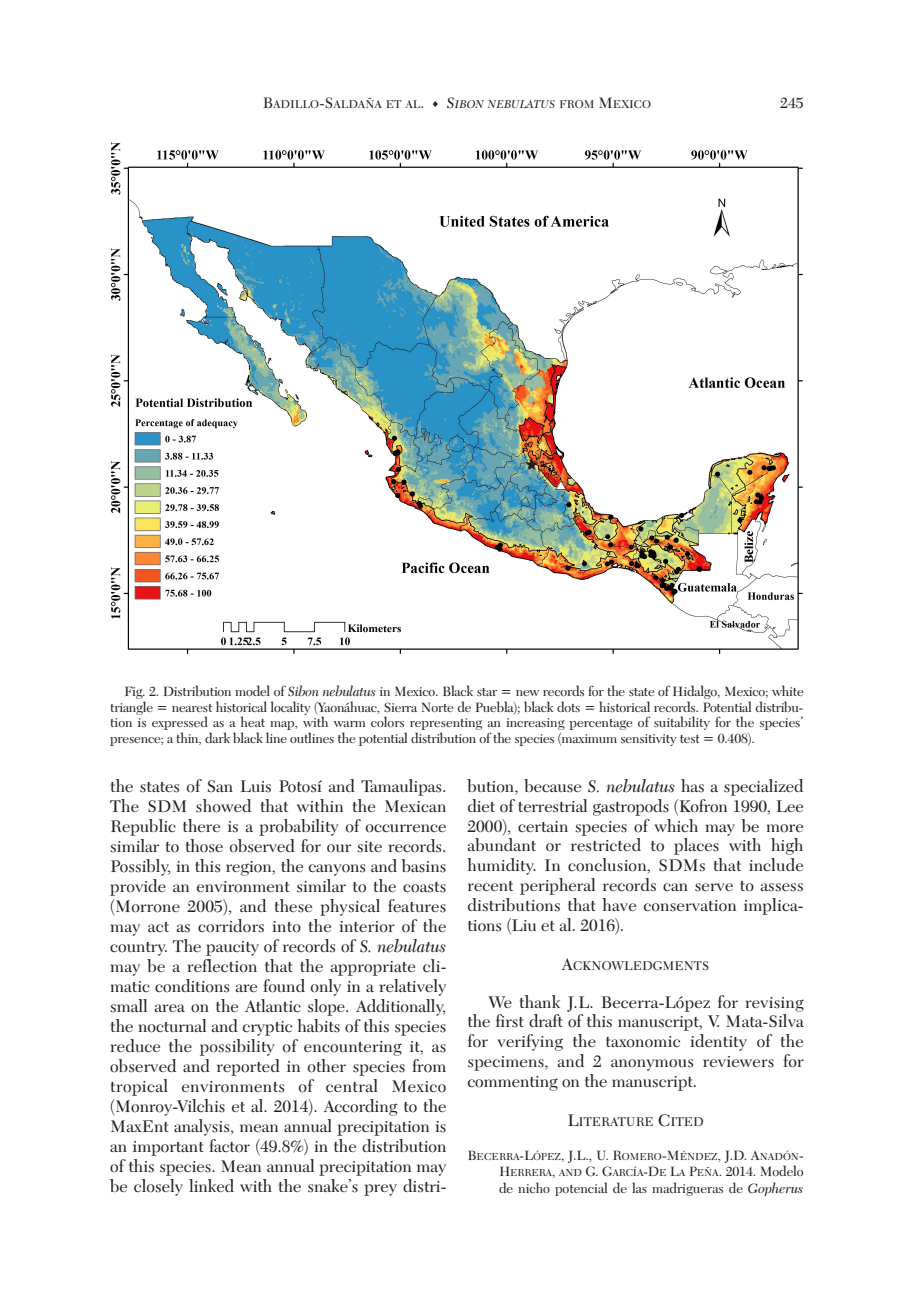
<style>
.page{position:relative;width:914px;height:1292px;background:#fff}
.page>*{position:absolute;margin:0;border:0;box-sizing:border-box;transform-origin:0 0}
.t1{font:17.5px/19.9px "Transitional 511 BT";color:#231f20;text-align:justify}
.t2{font:15.75px "Transitional 511 BT";color:#231f20}
.t3{font:14px/15.8px "Transitional 511 BT";letter-spacing:-.015em;color:#231f20}
.t4{font:13.12px "Transitional 511 BT";color:#231f20}
.t5{font:11.9px "Transitional 511 BT";color:#231f20}
.t6{font:10.5px "Transitional 511 BT";color:#231f20}
.s1{font-size:15.75px}
.s2{font-style:italic;font-size:15.75px}
.s3{font-style:italic}
.s4{font-size:17.5px}
.s5{font-size:14px}
.s6{font-size:10.5px}
</style>
<div class="page">
<img style="left:110px;top:142px;width:693px;height:512px">
<svg style="left:525px;top:458px;width:13px;height:12px"></svg>
<svg style="left:555px;top:480px;width:12px;height:10px"></svg>
<p class="t5" style="left:263px;top:99px;width:390px"><span class="s1">B</span>ADILLO<span class="s1">-S</span>ALDAÑA ET AL<span class="s1">.</span> ♦ <span class="s2">S</span><span class="s3">IBON NEBULATUS</span> FROM <span class="s1">M</span>EXICO</p>
<p class="t2" style="left:780px;top:96px;width:25px">245</p>
<p class="t3" style="left:110px;top:684px;width:695px;text-align:justify;text-indent:14px">Fig. 2. Distribution model of <span class="s3">Sibon nebulatus</span> in Mexico. Black star = new records for the state of Hidalgo, Mexico; white triangle = nearest historical locality (Yaonáhuac, Sierra Norte de Puebla); black dots = historical records. Potential distribu&shy;tion is expressed as a heat map, with warm colors representing an increasing percentage of suitability for the species’ presence; a thin, dark black line outlines the potential distribution of the species (maximum sensitivity test = 0.408).</p>
<p class="t1" style="left:110px;top:777px;width:338px">the states of San Luis Potosí and Tamaulipas.<br>The SDM showed that within the Mexican Republic there is a probability of occurrence similar to those observed for our site records.<br>Possibly, in this region, the canyons and basins provide an environment similar to the coasts (Morrone 2005), and these physical features may act as corridors into the interior of the country. The paucity of records of <span class="s3">S. nebulatus </span>may be a reflection that the appropriate cli&shy;matic conditions are found only in a relatively small area on the Atlantic slope. Additionally, the nocturnal and cryptic habits of this species reduce the possibility of encountering it, as observed and reported in other species from tropical environments of central Mexico (Monroy-Vilchis et al. 2014). According to the MaxEnt analysis, mean annual precipitation is an important factor (49.8%) in the distribution of this species. Mean annual precipitation may be closely linked with the snake’s prey distri -</p>
<p class="t1" style="left:467px;top:777px;width:338px">bution, because <span class="s3">S. nebulatus</span> has a specialized diet of terrestrial gastropods (Kofron 1990, Lee 2000), certain species of which may be more abundant or restricted to places with high humidity. In conclusion, SDMs that include recent peripheral records can serve to assess distributions that have conservation implica&shy;tions (Liu et al. 2016).</p>
<p class="t4" style="left:562px;top:960px;width:149px"><span class="s4">A</span>CKNOWLEDGMENTS</p>
<p class="t1" style="left:467px;top:993px;width:337px;text-indent:21px">We thank J.L. Becerra-López for revising the first draft of this manuscript, V. Mata-Silva for verifying the taxonomic identity of the specimens, and 2 anonymous reviewers for commenting on the manuscript.</p>
<p class="t4" style="left:567px;top:1116px;width:138px"><span class="s4">L</span>ITERATURE <span class="s4">C</span>ITED</p>
<p class="t6" style="left:467px;top:1152px;width:337px"><span class="s5">B</span>ECERRA<span class="s5">-L</span>ÓPEZ<span class="s5">, J.L., U. R</span>OMERO<span class="s5">-M</span>ÉNDEZ<span class="s5">, J.D. A</span>NADÓN<span class="s5">-</span></p>
<p class="t3" style="left:499px;top:1164px;width:306px;line-height:16.3px">H<span class="s6">ERRERA</span>, <span class="s6">AND</span> G. G<span class="s6">ARCÍA</span>-D<span class="s6">E</span> L<span class="s6">A</span> P<span class="s6">EÑA</span>. 2014. Modelo de nicho potencial de las madrigueras de <span class="s3">Gopherus</span></p>
</div>
